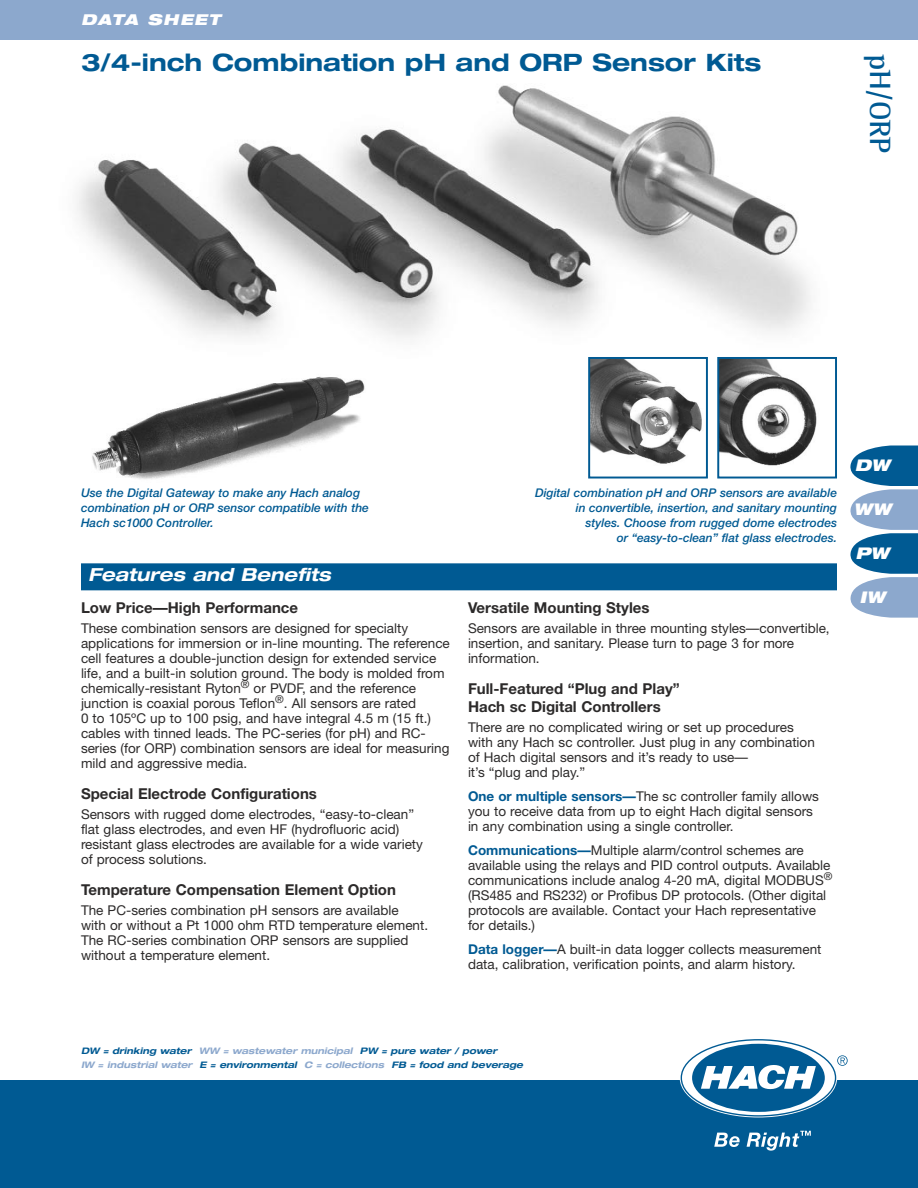
<style>
.page{position:relative;width:918px;height:1188px;background:#fff}
.page>*{position:absolute;margin:0;border:0;box-sizing:border-box;transform-origin:0 0}
.t1{font:700 30px "Rotis Semi Serif";color:#005a93}
.t2{font:700 expanded 24px "Helvetica Neue";color:#005a93}
.t3{font:italic 700 expanded 18px "Helvetica Neue";color:#fff}
.t4{font:italic 900 expanded 16.2px "Helvetica Neue";color:#fff}
.t5{font:700 15px/18px "Helvetica Neue";color:#2c2a2a}
.t6{font:italic 900 expanded 15px "Helvetica Neue";letter-spacing:.095em;color:#fff}
.t7{font:13.5px/15px "Helvetica Neue";color:#2c2a2a}
.t8{font:italic 500 12px/15px "Helvetica Neue";color:#005a93;text-align:right}
.t9{font:italic 700 expanded 9px/13.5px "Helvetica Neue";color:#005a93}
.s1{font-weight:700;color:#005a93}
.s2{color:#8ca8cd}
</style>
<div class="page">
<img style="left:92px;top:376px;width:273px;height:103px">
<img style="left:77px;top:85px;width:734px;height:253px">
<div style="left:0;top:0;width:918px;height:40px;background:#8ca8cd"></div>
<div style="left:0;top:1080px;width:918px;height:108px;background:#005a93"></div>
<svg style="left:714px;top:1133px;width:26px;height:14px"></svg>
<svg style="left:747px;top:1131px;width:64px;height:20px"></svg>
<svg style="left:682px;top:1040px;width:166px;height:75px"></svg>
<div style="left:81px;top:563px;width:756px;height:27px;background:#005a93"></div>
<svg style="left:850px;top:446px;width:68px;height:172px"></svg>
<img style="left:720px;top:360px;width:97px;height:106px">
<div style="left:717px;top:357px;width:120px;height:122px;border:2px solid #005a93"></div>
<img style="left:591px;top:360px;width:111px;height:104px">
<div style="left:588px;top:357px;width:120px;height:122px;border:2px solid #005a93"></div>
<p class="t6" style="left:81px;top:13px;width:141px">DATA SHEET</p>
<h2 class="t2" style="left:81px;top:54px;width:682px">3/4-inch Combination pH and ORP Sensor Kits</h2>
<h1 class="t1" style="left:891px;top:54px;width:101px;rotate:90deg">pH/ORP</h1>
<p class="t8" style="left:81px;top:486px;width:289px;text-align:left">Use the Digital Gateway to make any Hach analog combination pH or ORP sensor compatible with the<br>Hach sc1000 Controller.</p>
<h3 class="t3" style="left:88px;top:568px;width:244px">Features and Benefits</h3>
<p class="t5" style="left:81px;top:600px;width:219px">Low Price—High Performance</p>
<p class="t7" style="left:81px;top:622px;width:370px">These combination sensors are designed for specialty applications for immersion or in-line mounting. The reference cell features a double-junction design for extended service life, and a built-in solution ground. The body is molded from chemically-resistant Ryton<sup>®</sup> or PVDF, and the reference junction is coaxial porous Teflon<sup>®</sup>. All sensors are rated<br>0 to 105ºC up to 100 psig, and have integral 4.5 m (15 ft.) cables with tinned leads. The PC-series (for pH) and RC&shy;series (for ORP) combination sensors are ideal for measuring mild and aggressive media.</p>
<p class="t5" style="left:81px;top:786px;width:237px">Special Electrode Configurations</p>
<p class="t7" style="left:81px;top:808px;width:343px">Sensors with rugged dome electrodes, “easy-to-clean” flat glass electrodes, and even HF (hydrofluoric acid) resistant glass electrodes are available for a wide variety of process solutions.</p>
<p class="t5" style="left:81px;top:882px;width:316px">Temperature Compensation Element Option</p>
<p class="t7" style="left:81px;top:904px;width:349px">The PC-series combination pH sensors are available<br>with or without a Pt 1000 ohm RTD temperature element.<br>The RC-series combination ORP sensors are supplied without a temperature element.</p>
<p class="t8" style="left:535px;top:486px;width:303px">Digital combination pH and ORP sensors are available in convertible, insertion, and sanitary mounting<br>styles. Choose from rugged dome electrodes<br>or “easy-to-clean” flat glass electrodes.</p>
<p class="t5" style="left:468px;top:600px;width:183px">Versatile Mounting Styles</p>
<p class="t7" style="left:468px;top:622px;width:363px">Sensors are available in three mounting styles—convertible, insertion, and sanitary. Please turn to page 3 for more information.</p>
<p class="t5" style="left:468px;top:681px;width:213px">Full-Featured “Plug and Play”<br>Hach sc Digital Controllers</p>
<p class="t7" style="left:468px;top:721px;width:348px">There are no complicated wiring or set up procedures with any Hach sc controller. Just plug in any combination of Hach digital sensors and it’s ready to use—<br>it’s “plug and play.”</p>
<p class="t7" style="left:468px;top:790px;width:352px"><span class="s1">One or multiple sensors—</span>The sc controller family allows you to receive data from up to eight Hach digital sensors in any combination using a single controller.</p>
<p class="t7" style="left:468px;top:844px;width:366px"><span class="s1">Communications—</span>Multiple alarm/control schemes are available using the relays and PID control outputs. Available communications include analog 4-20 mA, digital MODBUS<sup>® </sup>(RS485 and RS232) or Profibus DP protocols. (Other digital protocols are available. Contact your Hach representative for details.)</p>
<p class="t7" style="left:468px;top:943px;width:355px"><span class="s1">Data logger—</span>A built-in data logger collects measurement data, calibration, verification points, and alarm history.</p>
<p class="t4" style="left:855px;top:459px;width:37px">DW</p>
<p class="t4" style="left:854px;top:503px;width:39px">WW</p>
<p class="t4" style="left:855px;top:547px;width:36px">PW</p>
<p class="t4" style="left:860px;top:591px;width:27px">IW</p>
<p class="t9" style="left:81px;top:1045px;width:444px">DW = drinking water <span class="s2">WW = wastewater municipal</span> PW = pure water / power<br><span class="s2">IW = industrial water</span> E = environmental <span class="s2">C = collections</span> FB = food and beverage</p>
</div>
